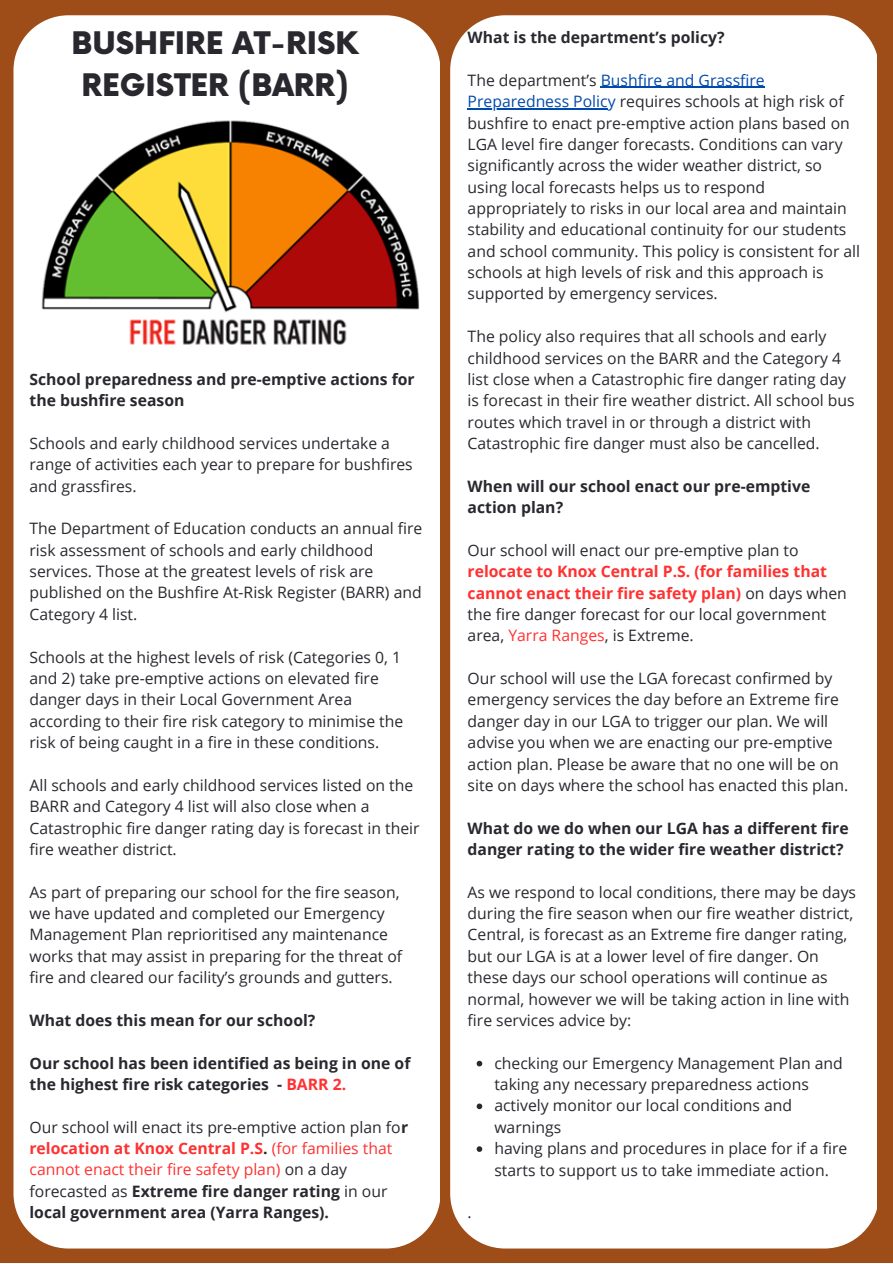
<style>
.page{position:relative;width:893px;height:1264px;background:#fff}
.page>*{position:absolute;margin:0;border:0;box-sizing:border-box;transform-origin:0 0}
.t1{font:900 30.3px/41.5px "Now";color:#29282f;text-align:center}
.t2{font:15.75px/21.3px "Open Sans";color:#29282f}
.t3{font:700 15.75px/21.3px "Open Sans";color:#29282f}
.t4{font:700 15.75px/21.3px "Open Sans";color:#ff3131}
.s1{color:#ff3131}
.s2{font-weight:700}
.s3{font-weight:700;color:#ff3131}
.s4{color:#004aad}
.s5{font-weight:400;color:#29282f}
.s6{font-weight:400}
</style>
<div class="page">
<div style="left:0;top:0;width:892px;height:1262px;background:#9e4d19"></div>
<div style="left:13px;top:15px;width:427px;height:1233px;background:#fff;border-radius:55px"></div>
<div style="left:450px;top:15px;width:426px;height:1233px;background:#fff"></div>
<svg style="left:476px;top:1060px;width:6px;height:6px"></svg>
<svg style="left:476px;top:1103px;width:6px;height:6px"></svg>
<svg style="left:476px;top:1146px;width:6px;height:5px"></svg>
<hr style="left:600px;top:87px;width:164px;height:1px;background:#004aad">
<hr style="left:467px;top:108px;width:140px;height:1px;background:#004aad">
<img style="left:41px;top:120px;width:379px;height:225px">
<h1 class="t1" style="left:72px;top:24px;width:289px">BUSHFIRE AT-RISK<br>REGISTER (BARR)</h1>
<p class="t3" style="left:29px;top:368px;width:387px">School preparedness and pre-emptive actions for the bushfire season</p>
<p class="t2" style="left:29px;top:432px;width:385px">Schools and early childhood services undertake a range of activities each year to prepare for bushfires and grassfires.</p>
<p class="t2" style="left:29px;top:517px;width:394px">The Department of Education conducts an annual fire risk assessment of schools and early childhood services. Those at the greatest levels of risk are published on the Bushfire At-Risk Register (BARR) and Category 4 list.</p>
<p class="t2" style="left:29px;top:645px;width:375px">Schools at the highest levels of risk (Categories 0, 1 and 2) take pre-emptive actions on elevated fire danger days in their Local Government Area according to their fire risk category to minimise the risk of being caught in a fire in these conditions.</p>
<p class="t2" style="left:29px;top:774px;width:391px">All schools and early childhood services listed on the BARR and Category 4 list will also close when a Catastrophic fire danger rating day is forecast in their fire weather district.</p>
<p class="t2" style="left:29px;top:880px;width:374px">As part of preparing our school for the fire season, we have updated and completed our Emergency Management Plan reprioritised any maintenance works that may assist in preparing for the threat of fire and cleared our facility’s grounds and gutters.</p>
<p class="t3" style="left:29px;top:1009px;width:287px">What does this mean for our school?</p>
<p class="t3" style="left:29px;top:1051px;width:382px">Our school has been identified as being in one of the highest fire risk categories - <span class="s1">BARR 2.</span></p>
<p class="t2" style="left:29px;top:1115px;width:380px">Our school will enact its pre-emptive action plan fo<span class="s2">r </span><span class="s3">relocation at Knox Central P.S</span><span class="s2">.</span> <span class="s1">(for families that cannot enact their fire safety plan)</span> on a day forecasted as <span class="s2">Extreme fire danger rating</span> in our <span class="s2">local government area (Yarra Ranges).</span></p>
<p class="t3" style="left:467px;top:26px;width:258px">What is the department’s policy?</p>
<p class="t2" style="left:467px;top:69px;width:394px">The department’s <span class="s4">Bushfire and Grassfire Preparedness Policy</span> requires schools at high risk of bushfire to enact pre-emptive action plans based on LGA level fire danger forecasts. Conditions can vary significantly across the wider weather district, so using local forecasts helps us to respond appropriately to risks in our local area and maintain stability and educational continuity for our students and school community. This policy is consistent for all schools at high levels of risk and this approach is supported by emergency services.</p>
<p class="t2" style="left:467px;top:325px;width:388px">The policy also requires that all schools and early childhood services on the BARR and the Category 4 list close when a Catastrophic fire danger rating day is forecast in their fire weather district. All school bus routes which travel in or through a district with Catastrophic fire danger must also be cancelled.</p>
<p class="t3" style="left:467px;top:475px;width:344px">When will our school enact our pre-emptive action plan?</p>
<p class="t2" style="left:467px;top:539px;width:332px">Our school will enact our pre-emptive plan to</p>
<p class="t4" style="left:467px;top:560px;width:381px">relocate to Knox Central P.S. (for families that cannot enact their fire safety plan) <span class="s5">on days when the fire danger forecast for our local government area,</span> <span class="s6">Yarra Ranges</span><span class="s5">, is Extreme.</span></p>
<p class="t2" style="left:467px;top:667px;width:382px">Our school will use the LGA forecast confirmed by emergency services the day before an Extreme fire danger day in our LGA to trigger our plan. We will advise you when we are enacting our pre-emptive action plan. Please be aware that no one will be on site on days where the school has enacted this plan.</p>
<p class="t3" style="left:467px;top:816px;width:382px">What do we do when our LGA has a different fire danger rating to the wider fire weather district?</p>
<p class="t2" style="left:467px;top:881px;width:390px">As we respond to local conditions, there may be days during the fire season when our fire weather district, Central, is forecast as an Extreme fire danger rating, but our LGA is at a lower level of fire danger. On these days our school operations will continue as normal, however we will be taking action in line with fire services advice by:</p>
<p class="t2" style="left:467px;top:1201px;width:6px">.</p>
<p class="t2" style="left:494px;top:1051px;width:354px">checking our Emergency Management Plan and taking any necessary preparedness actions actively monitor our local conditions and warnings<br>having plans and procedures in place for if a fire starts to support us to take immediate action.</p>
</div>
